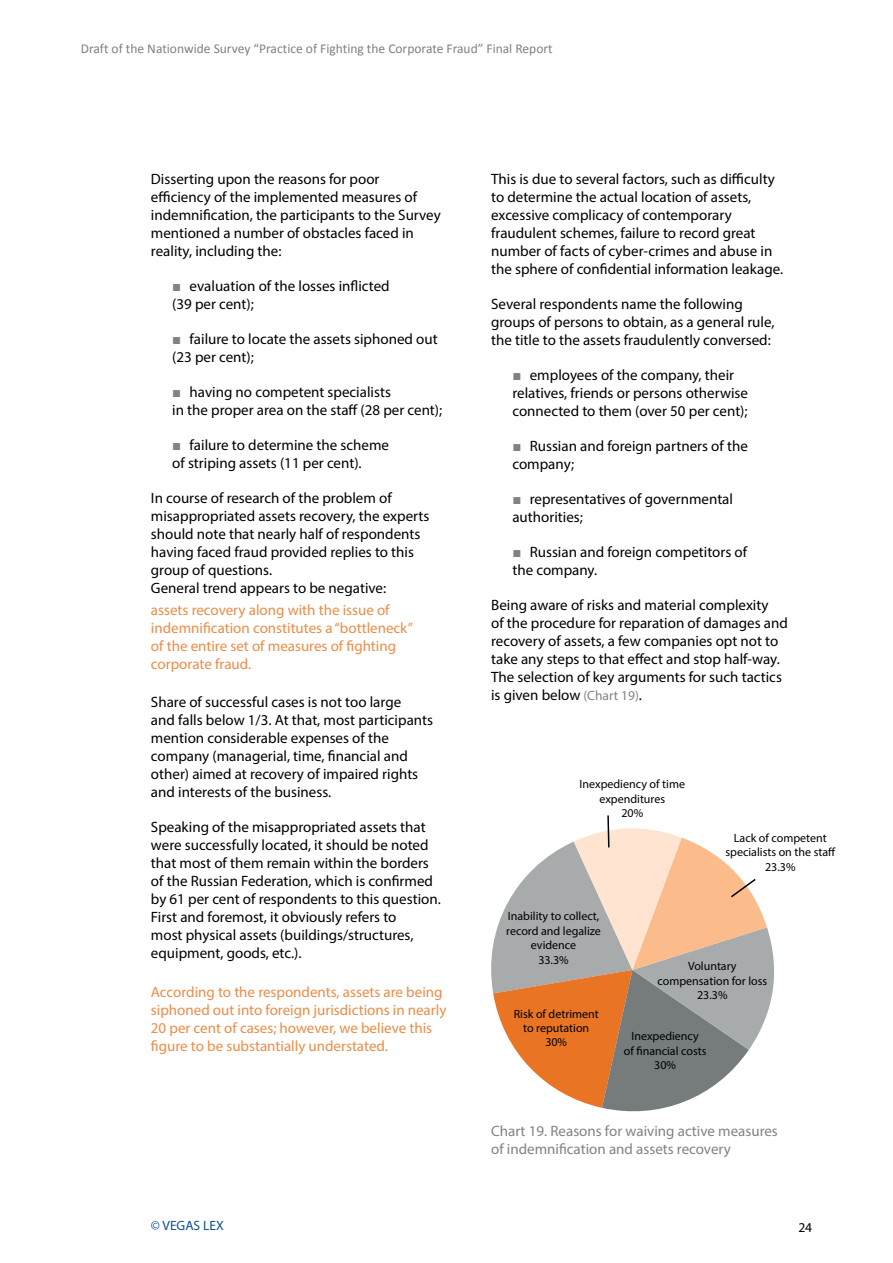
<style>
.page{position:relative;width:893px;height:1263px;background:#fff}
.page>*{position:absolute;margin:0;border:0;box-sizing:border-box;transform-origin:0 0}
.t1{font:15px/18px "Myriad Pro";color:#000}
.t2{font:15px/18px "Myriad Pro";color:#ec8c48}
.t3{font:15px/18px "Myriad Pro";color:#808285}
.t4{font:13.5px "Calibri";color:#808080}
.t5{font:13.5px "Myriad Pro";color:#0e4e97}
.t6{font:13.5px "Myriad Pro";color:#000}
.t7{font:12px/14.4px "Myriad Pro";color:#000;text-align:center}
.s1{font-family:"Century Gothic";color:#808285}
.s2{font-size:13.5px;color:#808285}
</style>
<div class="page">
<svg style="left:491px;top:815px;width:283px;height:297px"></svg>
<p class="t4" style="left:81px;top:40px;width:473px">Draft of the Nationwide Survey “Practice of Fighting the Corporate Fraud” Final Report</p>
<p class="t1" style="left:151px;top:170px;width:291px">Disserting upon the reasons for poor efficiency of the implemented measures of indemnification, the participants to the Survey mentioned a number of obstacles faced in reality, including the:</p>
<p class="t1" style="left:172px;top:277px;width:219px"><span class="s1">■</span> evaluation of the losses inflicted (39 per cent);</p>
<p class="t1" style="left:172px;top:330px;width:267px"><span class="s1">■</span> failure to locate the assets siphoned out (23 per cent);</p>
<p class="t1" style="left:172px;top:383px;width:272px"><span class="s1">■</span> having no competent specialists<br>in the proper area on the staff (28 per cent);</p>
<p class="t1" style="left:172px;top:436px;width:218px"><span class="s1">■</span> failure to determine the scheme of striping assets (11 per cent).</p>
<p class="t1" style="left:151px;top:489px;width:280px">In course of research of the problem of misappropriated assets recovery, the experts should note that nearly half of respondents having faced fraud provided replies to this group of questions.<br>General trend appears to be negative:</p>
<p class="t2" style="left:151px;top:601px;width:264px">assets recovery along with the issue of indemnification constitutes a “bottleneck” of the entire set of measures of fighting corporate fraud.</p>
<p class="t1" style="left:151px;top:692px;width:284px">Share of successful cases is not too large<br>and falls below 1/3. At that, most participants mention considerable expenses of the company (managerial, time, financial and other) aimed at recovery of impaired rights and interests of the business.</p>
<p class="t1" style="left:151px;top:817px;width:291px">Speaking of the misappropriated assets that were successfully located, it should be noted that most of them remain within the borders of the Russian Federation, which is confirmed by 61 per cent of respondents to this question.<br>First and foremost, it obviously refers to<br>most physical assets (buildings/structures, equipment, goods, etc.).</p>
<p class="t2" style="left:151px;top:983px;width:297px">According to the respondents, assets are being siphoned out into foreign jurisdictions in nearly 20 per cent of cases; however, we believe this figure to be substantially understated.</p>
<p class="t5" style="left:151px;top:1217px;width:74px">© VEGAS LEX</p>
<p class="t1" style="left:491px;top:170px;width:294px">This is due to several factors, such as difficulty to determine the actual location of assets, excessive complicacy of contemporary fraudulent schemes, failure to record great number of facts of cyber-crimes and abuse in the sphere of confidential information leakage.</p>
<p class="t1" style="left:491px;top:295px;width:285px">Several respondents name the following groups of persons to obtain, as a general rule, the title to the assets fraudulently conversed:</p>
<p class="t1" style="left:512px;top:366px;width:237px"><span class="s1">■</span> employees of the company, their relatives, friends or persons otherwise connected to them (over 50 per cent);</p>
<p class="t1" style="left:512px;top:437px;width:237px"><span class="s1">■</span> Russian and foreign partners of the company;</p>
<p class="t1" style="left:512px;top:490px;width:222px"><span class="s1">■</span> representatives of governmental authorities;</p>
<p class="t1" style="left:512px;top:543px;width:236px"><span class="s1">■</span> Russian and foreign competitors of the company.</p>
<p class="t1" style="left:491px;top:596px;width:298px">Being aware of risks and material complexity<br>of the procedure for reparation of damages and recovery of assets, a few companies opt not to take any steps to that effect and stop half-way.<br>The selection of key arguments for such tactics is given below <span class="s2">(Chart 19)</span>.</p>
<p class="t7" style="left:579px;top:777px;width:107px">Inexpediency of time expenditures<br>20%</p>
<p class="t7" style="left:725px;top:830px;width:112px">Lack of competent specialists on the staff<br>23.3%</p>
<p class="t7" style="left:506px;top:909px;width:96px">Inability to collect, record and legalize evidence<br>33.3%</p>
<p class="t7" style="left:514px;top:1006px;width:87px">Risk of detriment to reputation<br>30%</p>
<p class="t7" style="left:657px;top:959px;width:111px">Voluntary compensation for loss<br>23.3%</p>
<p class="t7" style="left:624px;top:1029px;width:84px">Inexpediency<br>of financial costs<br>30%</p>
<p class="t3" style="left:491px;top:1122px;width:288px">Chart 19. Reasons for waiving active measures of indemnification and assets recovery</p>
<p class="t6" style="left:798px;top:1219px;width:15px">24</p>
</div>
